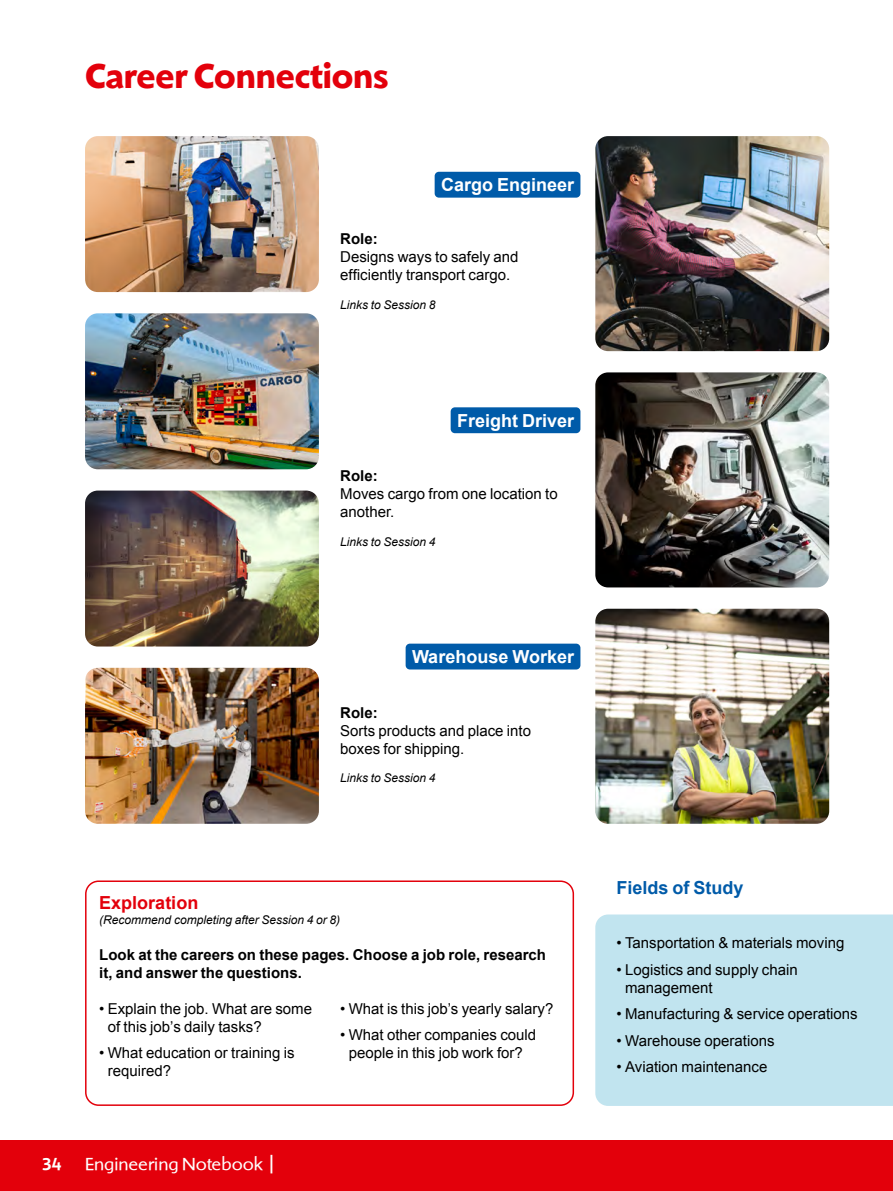
<style>
.page{position:relative;width:893px;height:1191px;background:#fff}
.page>*{position:absolute;margin:0;border:0;box-sizing:border-box;transform-origin:0 0}
.t1{font:700 36px "Shinn RR";color:#e3000b}
.t2{font:700 18px "Arial";color:#fff}
.t3{font:18px "Shinn RR";color:#fff}
.t4{font:700 18px "Arial";color:#005ba9}
.t5{font:700 18px "Arial";color:#e3000b}
.t6{font:500 18px "Shinn RR";color:#fff}
.t7{font:15px/18px "Arial";color:#000}
.t8{font:700 15px/18px "Arial";color:#000}
.t9{font:italic 12px "Arial";color:#000}
.s1{font-size:27px}
</style>
<div class="page">
<div style="left:0;top:1140px;width:893px;height:51px;background:#e3000b"></div>
<div style="left:595px;top:914px;width:298px;height:192px;background:#c1e4ef"></div>
<div style="left:85px;top:880px;width:489px;height:226px;border:2px solid #e3000b;border-radius:13px"></div>
<div style="left:435px;top:172px;width:145px;height:26px;background:#005ba9;border-radius:4px"></div>
<div style="left:451px;top:407px;width:129px;height:26px;background:#005ba9;border-radius:4px"></div>
<div style="left:406px;top:643px;width:174px;height:26px;background:#005ba9;border-radius:4px"></div>
<img style="left:85px;top:136px;width:234px;height:156px">
<img style="left:85px;top:313px;width:234px;height:156px">
<img style="left:85px;top:490px;width:234px;height:156px">
<img style="left:85px;top:668px;width:234px;height:155px">
<img style="left:595px;top:136px;width:234px;height:215px">
<img style="left:595px;top:372px;width:234px;height:215px">
<img style="left:595px;top:609px;width:234px;height:214px">
<h1 class="t1" style="left:85px;top:54px;width:304px">Career Connections</h1>
<p class="t2" style="left:441px;top:173px;width:135px">Cargo Engineer</p>
<p class="t8" style="left:340px;top:230px;width:39px">Role:</p>
<p class="t7" style="left:340px;top:248px;width:180px">Designs ways to safely and efficiently transport cargo.</p>
<p class="t9" style="left:340px;top:297px;width:97px">Links to Session 8</p>
<p class="t2" style="left:457px;top:408px;width:119px">Freight Driver</p>
<p class="t8" style="left:340px;top:467px;width:39px">Role:</p>
<p class="t7" style="left:340px;top:485px;width:219px">Moves cargo from one location to another.</p>
<p class="t9" style="left:340px;top:534px;width:97px">Links to Session 4</p>
<p class="t2" style="left:412px;top:645px;width:164px">Warehouse Worker</p>
<p class="t8" style="left:340px;top:704px;width:39px">Role:</p>
<p class="t7" style="left:340px;top:721px;width:192px">Sorts products and place into boxes for shipping.</p>
<p class="t9" style="left:340px;top:770px;width:97px">Links to Session 4</p>
<p class="t5" style="left:99px;top:891px;width:101px">Exploration</p>
<p class="t9" style="left:99px;top:911px;width:242px">(Recommend completing after Session 4 or 8)</p>
<p class="t8" style="left:99px;top:946px;width:448px">Look at the careers on these pages. Choose a job role, research it, and answer the questions.</p>
<p class="t7" style="left:108px;top:999px;width:206px;text-indent:-9px">• Explain the job. What are some of this job’s daily tasks?</p>
<p class="t7" style="left:108px;top:1044px;width:188px;text-indent:-9px">• What education or training is required?</p>
<p class="t7" style="left:340px;top:999px;width:215px">• What is this job’s yearly salary?</p>
<p class="t7" style="left:340px;top:1026px;width:198px;text-align:center">• What other companies could people in this job work for?</p>
<p class="t6" style="left:43px;top:1152px;width:20px">34</p>
<p class="t3" style="left:85px;top:1153px;width:190px">Engineering Notebook <span class="s1">I</span></p>
<p class="t4" style="left:617px;top:875px;width:129px">Fields of Study</p>
<p class="t7" style="left:617px;top:934px;width:229px">• Tansportation &amp; materials moving</p>
<p class="t7" style="left:625px;top:960px;width:174px;text-indent:-9px">• Logistics and supply chain management</p>
<p class="t7" style="left:617px;top:1005px;width:243px">• Manufacturing &amp; service operations</p>
<p class="t7" style="left:617px;top:1031px;width:160px">• Warehouse operations</p>
<p class="t7" style="left:617px;top:1058px;width:152px">• Aviation maintenance</p>
</div>
